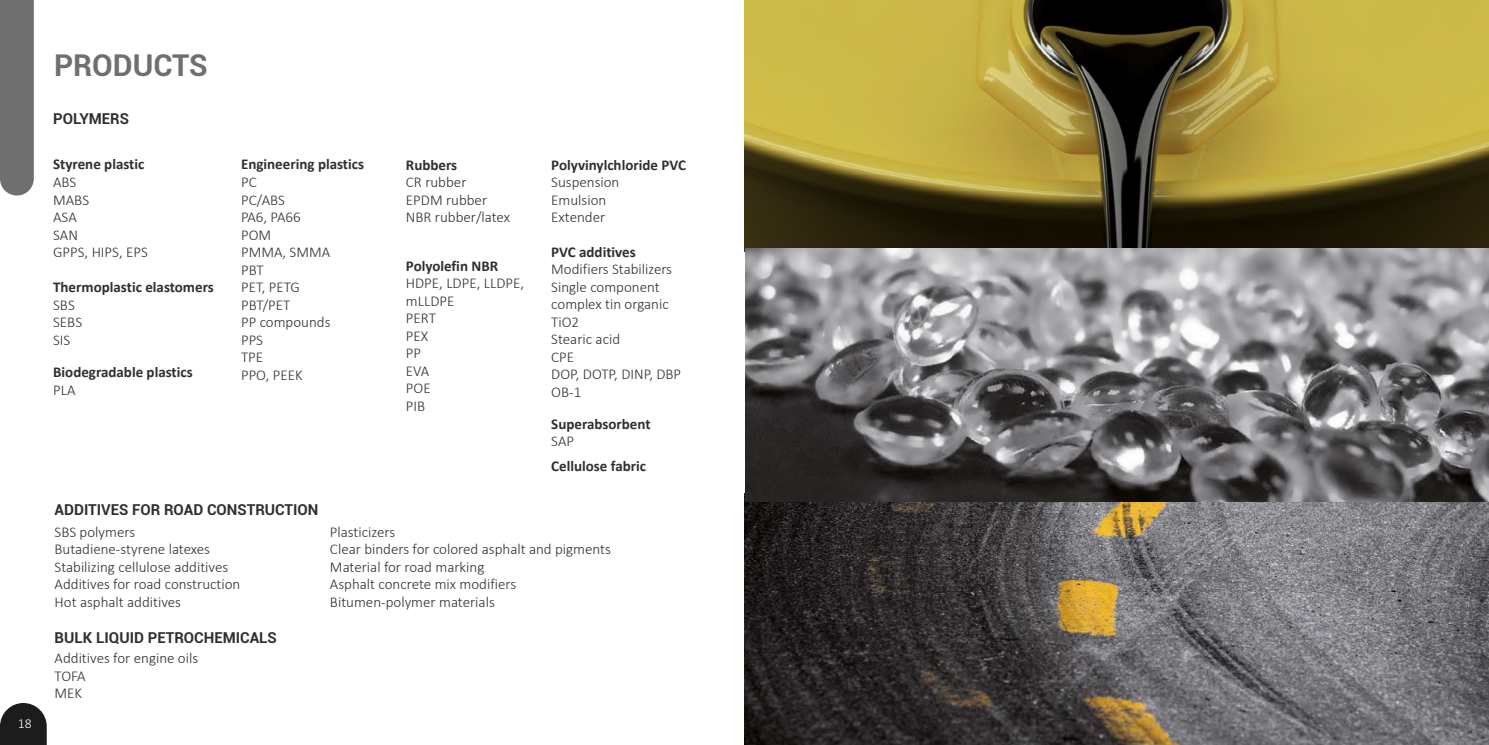
<style>
.page{position:relative;width:1489px;height:745px;background:#fff}
.page>*{position:absolute;margin:0;border:0;box-sizing:border-box;transform-origin:0 0}
.t1{font:700 30px "Roboto";color:#706f6f}
.t2{font:300 15px/17.5px "Calibri";color:#2e2f30}
.t3{font:700 15px "Calibri";color:#2e2f30}
.t4{font:700 15px "Roboto";color:#2e2f30}
.t5{font:300 13.75px "Calibri";color:#fff}
</style>
<div class="page">
<svg style="left:0;top:703px;width:47px;height:41px;background:#393939"></svg>
<div style="left:0;top:0;width:34px;height:195px;background:#706f6f"></div>
<img style="left:744px;top:493px;width:744px;height:251px">
<img style="left:744px;top:0;width:744px;height:251px">
<img style="left:745px;top:248px;width:743px;height:253px">
<p class="t5" style="left:18px;top:714px;width:15px">18</p>
<h1 class="t1" style="left:54px;top:44px;width:155px">PRODUCTS</h1>
<p class="t4" style="left:53px;top:108px;width:77px">POLYMERS</p>
<p class="t3" style="left:53px;top:154px;width:93px">Styrene plastic</p>
<p class="t2" style="left:53px;top:173px;width:96px">ABS<br>MABS<br>ASA<br>SAN<br>GPPS, HIPS, EPS</p>
<p class="t3" style="left:53px;top:276px;width:162px">Thermoplastic elastomers</p>
<p class="t2" style="left:53px;top:295px;width:30px">SBS<br>SEBS<br>SIS</p>
<p class="t3" style="left:53px;top:361px;width:141px">Biodegradable plastics</p>
<p class="t2" style="left:53px;top:380px;width:24px">PLA</p>
<p class="t3" style="left:241px;top:154px;width:124px">Engineering plastics</p>
<p class="t2" style="left:241px;top:173px;width:91px">PC<br>PC/ABS<br>PA6, PA66<br>POM<br>PMMA, SMMA<br>PBT<br>PET, PETG<br>PBT/PET<br>PP compounds<br>PPS<br>TPE<br>PPO, PEEK</p>
<p class="t4" style="left:55px;top:499px;width:265px">ADDITIVES FOR ROAD CONSTRUCTION</p>
<p class="t3" style="left:406px;top:154px;width:53px">Rubbers</p>
<p class="t2" style="left:406px;top:173px;width:106px">CR rubber<br>EPDM rubber<br>NBR rubber/latex</p>
<p class="t3" style="left:406px;top:255px;width:94px">Polyolefin NBR</p>
<p class="t2" style="left:406px;top:274px;width:120px">HDPE, LDPE, LLDPE, mLLDPE<br>PERT<br>PEX<br>PP<br>EVA<br>POE<br>PIB</p>
<p class="t3" style="left:551px;top:154px;width:136px">Polyvinylchloride PVC</p>
<p class="t2" style="left:551px;top:173px;width:70px">Suspension<br>Emulsion<br>Extender</p>
<p class="t3" style="left:551px;top:241px;width:86px">PVC additives</p>
<p class="t2" style="left:551px;top:260px;width:131px">Modifiers Stabilizers<br>Single component complex tin organic<br>TiO2<br>Stearic acid<br>CPE<br>DOP, DOTP, DINP, DBP<br>OB-1</p>
<p class="t3" style="left:551px;top:412px;width:101px">Superabsorbent</p>
<p class="t2" style="left:551px;top:432px;width:24px">SAP</p>
<p class="t3" style="left:551px;top:455px;width:96px">Cellulose fabric</p>
<p class="t2" style="left:55px;top:522px;width:187px">SBS polymers<br>Butadiene-styrene latexes<br>Stabilizing cellulose additives<br>Additives for road construction<br>Hot asphalt additives</p>
<p class="t4" style="left:55px;top:626px;width:224px">BULK LIQUID PETROCHEMICALS</p>
<p class="t2" style="left:55px;top:649px;width:145px">Additives for engine oils<br>TOFA<br>MEK</p>
<p class="t2" style="left:330px;top:522px;width:282px">Plasticizers<br>Clear binders for colored asphalt and pigments<br>Material for road marking<br>Asphalt concrete mix modifiers<br>Bitumen-polymer materials</p>
</div>
